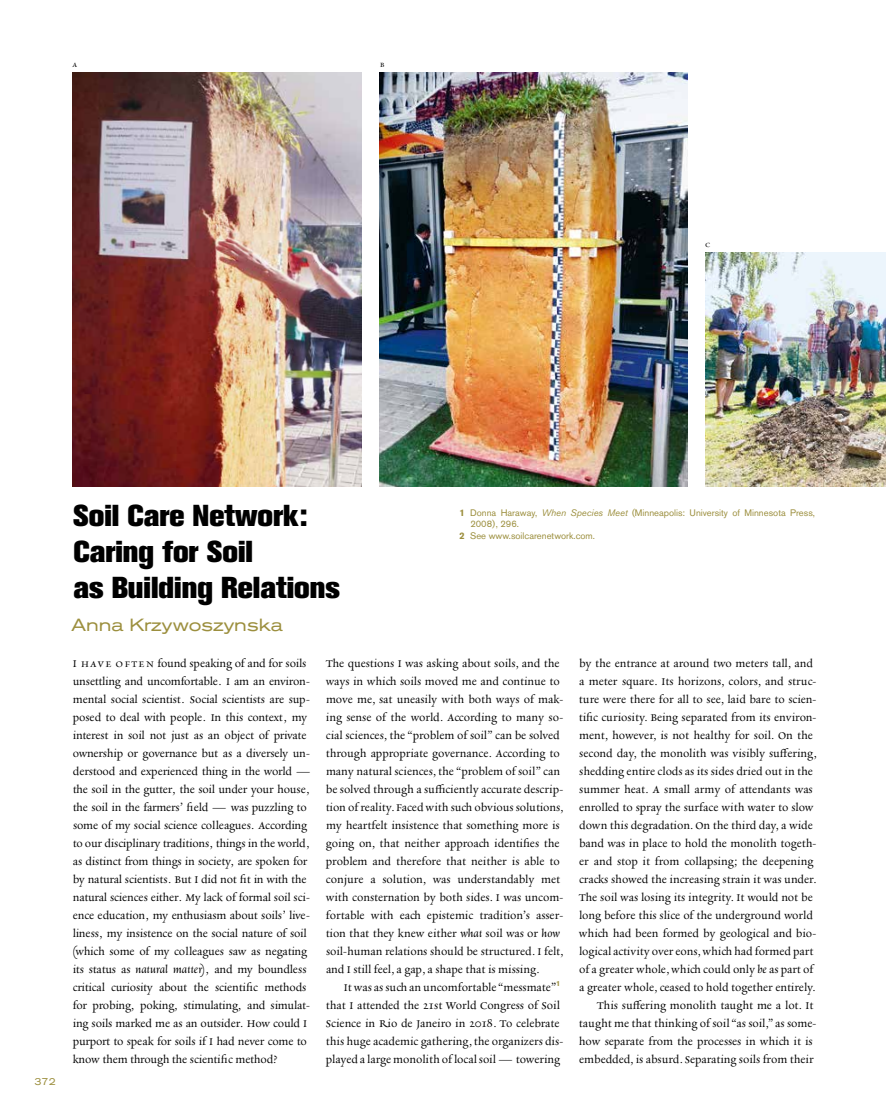
<style>
.page{position:relative;width:886px;height:1117px;background:#fff}
.page>*{position:absolute;margin:0;border:0;box-sizing:border-box;transform-origin:0 0}
.t1{font:30px/36.2px "Akzidenz Grotesk BQ X Bold Alt";color:#000}
.t2{font:expanded 17.5px "Akzidenz Grotesk BQ";color:#9c8f3e}
.t3{font:13.5px/18px "Rialto Piccolod F";color:#000}
.t4{font:13.5px/18px "Rialto Piccolod F";letter-spacing:-.02em;color:#000}
.t5{font:expanded 10px "Akzidenz Grotesk BQ";color:#9c8f3e}
.t6{font:10px "Rialto Piccolod F";color:#000}
.t7{font:9.38px "Akzidenz Grotesk BQ";color:#9c8f3e}
.s1{font-weight:700}
.s2{font-style:italic}
</style>
<div class="page">
<img style="left:705px;top:252px;width:181px;height:234px">
<img style="left:72px;top:72px;width:290px;height:414px">
<img style="left:380px;top:72px;width:307px;height:414px">
<p class="t6" style="left:72px;top:58px;width:7px">a</p>
<p class="t6" style="left:380px;top:58px;width:6px">b</p>
<p class="t6" style="left:705px;top:238px;width:7px">c</p>
<p class="t5" style="left:35px;top:1074px;width:23px">372</p>
<h1 class="t1" style="left:73px;top:497px;width:268px">Soil Care Network:<br>Caring for Soil<br>as Building Relations</h1>
<p class="t2" style="left:71px;top:614px;width:213px">Anna Krzywoszynska</p>
<p class="t7" style="left:459px;top:507px;width:357px"><span class="s1">1</span> Donna Haraway, <span class="s2">When Species Meet</span> (Minneapolis: University of Minnesota Press,</p>
<p class="t7" style="left:470px;top:518px;width:50px">2008), 296.</p>
<p class="t7" style="left:459px;top:530px;width:137px"><span class="s1">2</span> See www.soilcarenetwork.com.</p>
<p class="t4" style="left:72px;top:653px;width:240px">I have often found speaking of and for soils unsettling and uncomfortable. I am an environ&shy;mental social scientist. Social scientists are sup&shy;posed to deal with people. In this context, my interest in soil not just as an object of private ownership or governance but as a diversely un&shy;derstood and experienced thing in the world — the soil in the gutter, the soil under your house, the soil in the farmers’ field — was puzzling to some of my social science colleagues. According to our disciplinary traditions, things in the world, as distinct from things in society, are spoken for by natural scientists. But I did not fit in with the natural sciences either. My lack of formal soil sci&shy;ence education, my enthusiasm about soils’ live&shy;liness, my insistence on the social nature of soil (which some of my colleagues saw as negating its status as <span class="s2">natural matter</span>), and my boundless critical curiosity about the scientific methods for probing, poking, stimulating, and simulat&shy;ing soils marked me as an outsider. How could I purport to speak for soils if I had never come to know them through the scientific method?</p>
<p class="t3" style="left:326px;top:653px;width:240px">The questions I was asking about soils, and the ways in which soils moved me and continue to move me, sat uneasily with both ways of mak&shy;ing sense of the world. According to many so&shy;cial sciences, the “problem of soil” can be solved through appropriate governance. According to many natural sciences, the “problem of soil” can be solved through a sufficiently accurate descrip&shy;tion of reality. Faced with such obvious solutions, my heartfelt insistence that something more is going on, that neither approach identifies the problem and therefore that neither is able to conjure a solution, was understandably met with consternation by both sides. I was uncom&shy;fortable with each epistemic tradition’s asser&shy;tion that they knew either <span class="s2">what</span> soil was or <span class="s2">how </span>soil-human relations should be structured. I felt, and I still feel, a gap, a shape that is missing.</p>
<p class="t3" style="left:326px;top:977px;width:239px;text-indent:18px">It was as such an uncomfortable “messmate”<sup>1 </sup>that I attended the 21st World Congress of Soil Science in Rio de Janeiro in 2018. To celebrate this huge academic gathering, the organizers dis&shy;played a large monolith of local soil — towering</p>
<p class="t3" style="left:579px;top:653px;width:235px">by the entrance at around two meters tall, and</p>
<p class="t3" style="left:579px;top:671px;width:239px">a meter square. Its horizons, colors, and struc-</p>
<p class="t3" style="left:579px;top:689px;width:239px">ture were there for all to see, laid bare to scien-</p>
<p class="t3" style="left:579px;top:707px;width:239px">tific curiosity. Being separated from its environ-</p>
<p class="t3" style="left:579px;top:725px;width:235px">ment, however, is not healthy for soil. On the</p>
<p class="t3" style="left:579px;top:743px;width:240px">second day, the monolith was visibly suffering,</p>
<p class="t3" style="left:579px;top:761px;width:235px">shedding entire clods as its sides dried out in the</p>
<p class="t3" style="left:579px;top:779px;width:235px">summer heat. A small army of attendants was</p>
<p class="t3" style="left:579px;top:797px;width:236px">enrolled to spray the surface with water to slow</p>
<p class="t3" style="left:579px;top:815px;width:235px">down this degradation. On the third day, a wide</p>
<p class="t3" style="left:579px;top:833px;width:239px">band was in place to hold the monolith togeth-</p>
<p class="t3" style="left:579px;top:851px;width:236px">er and stop it from collapsing; the deepening</p>
<p class="t4" style="left:579px;top:869px;width:239px">cracks showed the increasing strain it was under.</p>
<p class="t3" style="left:579px;top:887px;width:235px">The soil was losing its integrity. It would not be</p>
<p class="t3" style="left:579px;top:905px;width:235px">long before this slice of the underground world</p>
<p class="t3" style="left:579px;top:923px;width:239px">which had been formed by geological and bio-</p>
<p class="t3" style="left:579px;top:941px;width:236px">logical activity over eons, which had formed part</p>
<p class="t3" style="left:579px;top:959px;width:237px">of a greater whole, which could only <span class="s2">be</span> as part of</p>
<p class="t3" style="left:579px;top:977px;width:239px">a greater whole, ceased to hold together entirely.</p>
<p class="t3" style="left:597px;top:995px;width:218px">This suffering monolith taught me a lot. It</p>
<p class="t3" style="left:579px;top:1013px;width:239px">taught me that thinking of soil “as soil,” as some-</p>
<p class="t3" style="left:579px;top:1031px;width:235px">how separate from the processes in which it is</p>
<p class="t3" style="left:579px;top:1049px;width:236px">embedded, is absurd. Separating soils from their</p>
</div>
